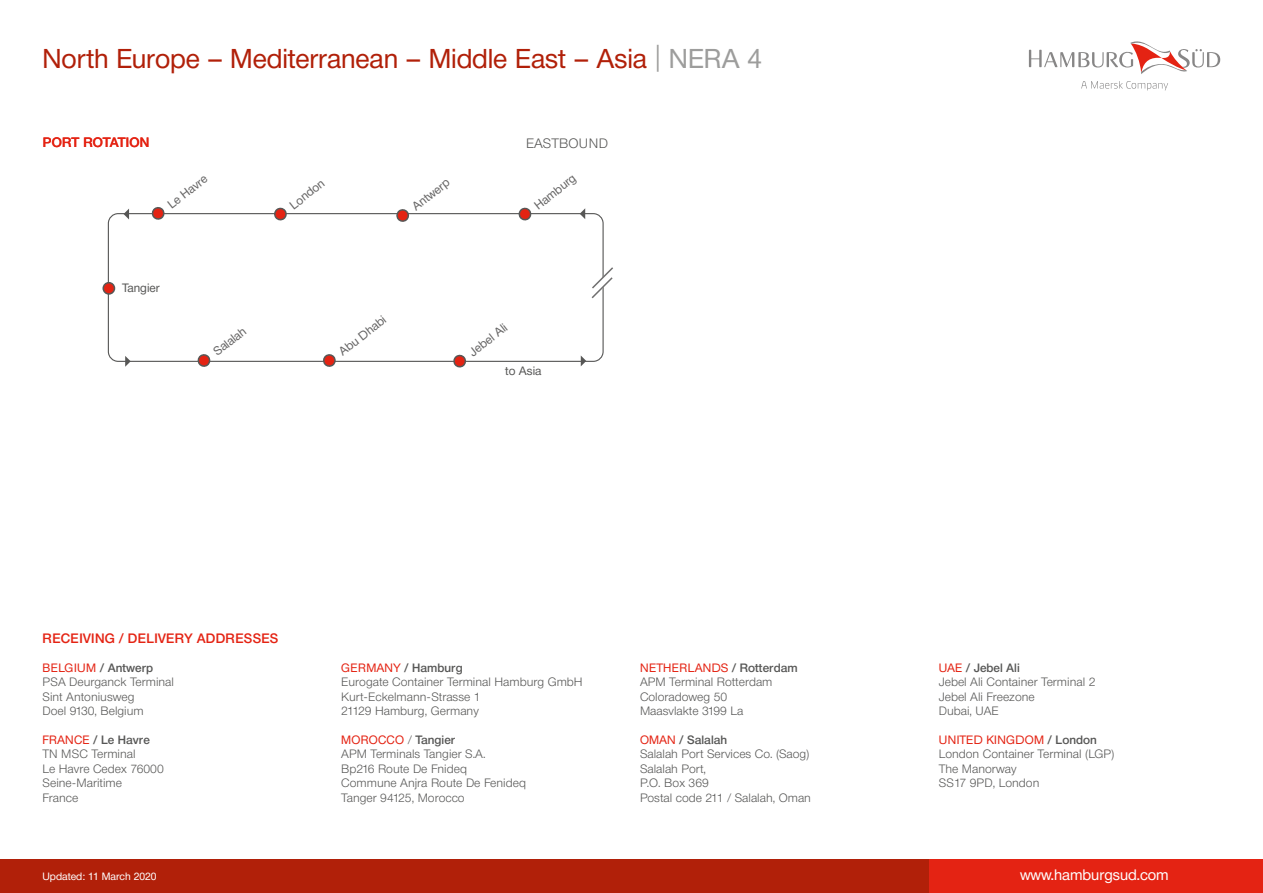
<style>
.page{position:relative;width:1263px;height:893px;background:#fff}
.page>*{position:absolute;margin:0;border:0;box-sizing:border-box;transform-origin:0 0}
.t1{font:27px "Neue Helvetica BQ";color:#b12009}
.t2{font:15px "Neue Helvetica BQ";color:#fff}
.t3{font:500 13.5px "Neue Helvetica BQ";letter-spacing:.02em;color:#e42313}
.t4{font:300 13.5px "Neue Helvetica BQ";letter-spacing:.01em;color:#575756}
.t5{font:300 12px/14.4px "Neue Helvetica BQ";color:#575756}
.t6{font:12px "Neue Helvetica BQ";color:#646363}
.t7{font:12px "Neue Helvetica BQ";color:#575756}
.t8{font:10.5px "Neue Helvetica BQ";color:#fff}
.s1{color:#9d9d9c}
.s2{font-weight:400;color:#e42313}
.s3{font-weight:500}
</style>
<div class="page">
<svg style="left:1029px;top:41px;width:191px;height:33px"></svg>
<svg style="left:1081px;top:81px;width:87px;height:9px"></svg>
<div style="left:0;top:859px;width:929px;height:34px;background:#b12009"></div>
<div style="left:929px;top:859px;width:334px;height:34px;background:#e42313"></div>
<svg style="left:580px;top:208px;width:5px;height:11px"></svg>
<div style="left:108px;top:213px;width:496px;height:149px;border:1px solid #575756;border-radius:10px"></div>
<svg style="left:125px;top:356px;width:6px;height:11px"></svg>
<svg style="left:395px;top:209px;width:14px;height:13px"></svg>
<svg style="left:517px;top:207px;width:14px;height:14px"></svg>
<svg style="left:452px;top:354px;width:14px;height:14px"></svg>
<svg style="left:150px;top:207px;width:14px;height:13px"></svg>
<div style="left:103px;top:283px;width:11px;height:11px;background:#e42313;border-radius:50%"></div>
<div style="left:102px;top:282px;width:13px;height:13px;border:2px solid #575756;border-radius:50%"></div>
<svg style="left:196px;top:354px;width:14px;height:13px"></svg>
<svg style="left:321px;top:354px;width:15px;height:13px"></svg>
<svg style="left:272px;top:207px;width:15px;height:14px"></svg>
<svg style="left:124px;top:209px;width:5px;height:10px"></svg>
<svg style="left:581px;top:356px;width:5px;height:10px"></svg>
<svg style="left:591px;top:266px;width:22px;height:33px"></svg>
<h1 class="t1" style="left:43px;top:42px;width:721px">North Europe – Mediterranean – Middle East – Asia <span class="s1">| NERA 4</span></h1>
<p class="t3" style="left:43px;top:133px;width:108px">PORT ROTATION</p>
<p class="t6" style="left:164px;top:200px;width:48px;rotate:-38deg">Le Havre</p>
<p class="t6" style="left:287px;top:200px;width:42px;rotate:-38deg">London</p>
<p class="t4" style="left:526px;top:135px;width:84px">EASTBOUND</p>
<p class="t6" style="left:409px;top:202px;width:45px;rotate:-38deg">Antwerp</p>
<p class="t6" style="left:531px;top:200px;width:50px;rotate:-38deg">Hamburg</p>
<p class="t7" style="left:122px;top:280px;width:39px">Tangier</p>
<p class="t6" style="left:210px;top:347px;width:39px;rotate:-38deg">Salalah</p>
<p class="t6" style="left:336px;top:347px;width:58px;rotate:-38deg">Abu Dhabi</p>
<p class="t6" style="left:466px;top:347px;width:46px;rotate:-38deg">Jebel Ali</p>
<p class="t7" style="left:505px;top:363px;width:38px">to Asia</p>
<p class="t3" style="left:43px;top:630px;width:237px">RECEIVING / DELIVERY ADDRESSES</p>
<p class="t5" style="left:43px;top:660px;width:133px"><span class="s2">BELGIUM</span> <span class="s3">/ Antwerp<br></span>PSA Deurganck Terminal<br>Sint Antoniusweg<br>Doel 9130, Belgium</p>
<p class="t5" style="left:43px;top:732px;width:123px"><span class="s2">FRANCE</span> <span class="s3">/ Le Havre<br></span>TN MSC Terminal<br>Le Havre Cedex 76000<br>Seine-Maritime<br>France</p>
<p class="t8" style="left:43px;top:870px;width:115px">Updated: 11 March 2020</p>
<p class="t5" style="left:341px;top:660px;width:243px"><span class="s2">GERMANY</span> <span class="s3">/ Hamburg<br></span>Eurogate Container Terminal Hamburg GmbH<br>Kurt-Eckelmann-Strasse 1<br>21129 Hamburg, Germany</p>
<p class="t5" style="left:341px;top:732px;width:186px"><span class="s2">MOROCCO</span> / <span class="s3">Tangier<br></span>APM Terminals Tangier S.A.<br>Bp216 Route De Fnideq<br>Commune Anjra Route De Fenideq<br>Tanger 94125, Morocco</p>
<p class="t5" style="left:640px;top:660px;width:159px"><span class="s2">NETHERLANDS</span> <span class="s3">/ Rotterdam<br></span>APM Terminal Rotterdam<br>Coloradoweg 50<br>Maasvlakte 3199 La</p>
<p class="t5" style="left:640px;top:732px;width:172px"><span class="s2">OMAN</span> <span class="s3">/ Salalah<br></span>Salalah Port Services Co. (Saog)<br>Salalah Port,<br>P.O. Box 369<br>Postal code 211 / Salalah, Oman</p>
<p class="t5" style="left:939px;top:660px;width:158px"><span class="s2">UAE</span> <span class="s3">/ Jebel Ali<br></span>Jebel Ali Container Terminal 2<br>Jebel Ali Freezone<br>Dubai, UAE</p>
<p class="t5" style="left:939px;top:732px;width:177px"><span class="s2">UNITED KINGDOM</span> <span class="s3">/ London<br></span>London Container Terminal (LGP)<br>The Manorway<br>SS17 9PD, London</p>
<p class="t2" style="left:1020px;top:865px;width:150px">www.hamburgsud.com</p>
</div>
